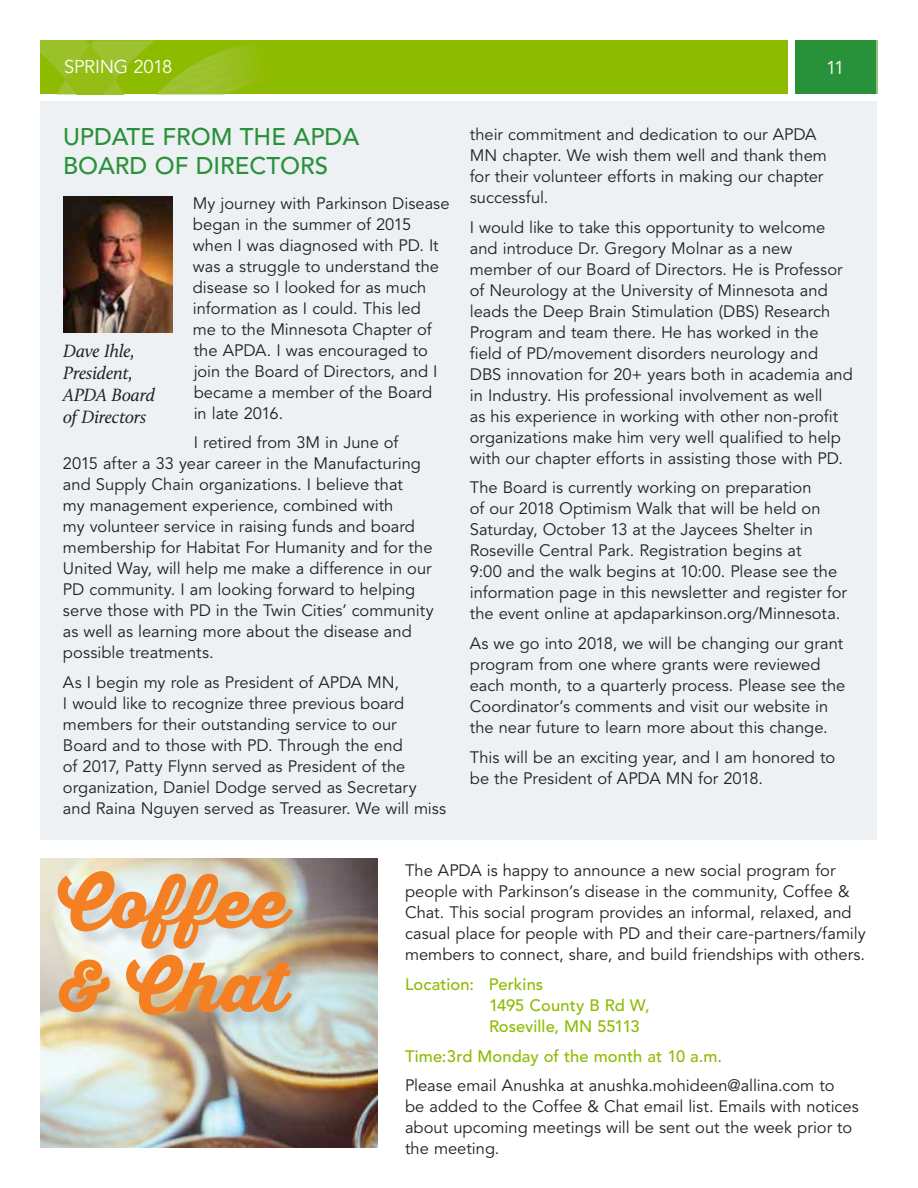
<style>
.page{position:relative;width:918px;height:1188px;background:#fff}
.page>*{position:absolute;margin:0;border:0;box-sizing:border-box;transform-origin:0 0}
.t1{font:900 67.5px/83.6px "Thirsty Script";letter-spacing:.01em;color:#f58023}
.t2{font:500 24px/28.8px "Avenir LT Std";color:#2a913b}
.t3{font:italic 18.45px/22px "Calluna";letter-spacing:-.01em;color:#231f20}
.t4{font:18.45px "Avenir LT Std";letter-spacing:-.02em;color:#fff}
.t5{font:16.5px/21px "Avenir LT Std";color:#231f20}
.t6{font:500 16.5px/21px "Avenir LT Std";letter-spacing:.005em;color:#8dbb00}
</style>
<div class="page">
<div style="left:40px;top:40px;width:748px;height:54px;background:#8dbb00"></div>
<svg style="left:40px;top:40px;width:218px;height:54px"></svg>
<div style="left:795px;top:40px;width:83px;height:54px;background:#94c37e"></div>
<div style="left:795px;top:40px;width:81px;height:54px;background:#2a913b"></div>
<div style="left:40px;top:102px;width:838px;height:738px;background:#edf1f3"></div>
<img style="left:63px;top:196px;width:110px;height:137px">
<img style="left:40px;top:859px;width:338px;height:289px">
<div style="left:60px;top:874px;width:251px;height:159px;background:#231f20;opacity:.16"></div>
<p class="t4" style="left:64px;top:56px;width:110px">SPRING 2018</p>
<p class="t4" style="left:826px;top:58px;width:20px">11</p>
<h2 class="t2" style="left:63px;top:123px;width:298px">UPDATE FROM THE APDA<br>BOARD OF DIRECTORS</h2>
<p class="t5" style="left:193px;top:193px;width:258px">My journey with Parkinson Disease began in the summer of 2015 when I was diagnosed with PD. It was a struggle to understand the disease so I looked for as much information as I could. This led<br>me to the Minnesota Chapter of the APDA. I was encouraged to join the Board of Directors, and I became a member of the Board<br>in late 2016.</p>
<p class="t5" style="left:63px;top:433px;width:372px;text-indent:131px">I retired from 3M in June of 2015 after a 33 year career in the Manufacturing and Supply Chain organizations. I believe that<br>my management experience, combined with<br>my volunteer service in raising funds and board membership for Habitat For Humanity and for the United Way, will help me make a difference in our PD community. I am looking forward to helping serve those with PD in the Twin Cities’ community as well as learning more about the disease and possible treatments.</p>
<p class="t5" style="left:63px;top:672px;width:385px">As I begin my role as President of APDA MN,<br>I would like to recognize three previous board members for their outstanding service to our<br>Board and to those with PD. Through the end<br>of 2017, Patty Flynn served as President of the organization, Daniel Dodge served as Secretary and Raina Nguyen served as Treasurer. We will miss</p>
<p class="t3" style="left:63px;top:339px;width:93px">Dave Ihle,<br>President,<br>APDA Board of Directors</p>
<p class="t5" style="left:470px;top:124px;width:359px">their commitment and dedication to our APDA MN chapter. We wish them well and thank them for their volunteer efforts in making our chapter successful.</p>
<p class="t5" style="left:470px;top:217px;width:385px">I would like to take this opportunity to welcome and introduce Dr. Gregory Molnar as a new member of our Board of Directors. He is Professor of Neurology at the University of Minnesota and leads the Deep Brain Stimulation (DBS) Research Program and team there. He has worked in the field of PD/movement disorders neurology and DBS innovation for 20+ years both in academia and in Industry. His professional involvement as well<br>as his experience in working with other non-profit organizations make him very well qualified to help with our chapter efforts in assisting those with PD.</p>
<p class="t5" style="left:470px;top:478px;width:379px">The Board is currently working on preparation<br>of our 2018 Optimism Walk that will be held on Saturday, October 13 at the Jaycees Shelter in Roseville Central Park. Registration begins at<br>9:00 and the walk begins at 10:00. Please see the information page in this newsletter and register for the event online at apdaparkinson.org/Minnesota.</p>
<p class="t5" style="left:470px;top:633px;width:377px">As we go into 2018, we will be changing our grant program from one where grants were reviewed each month, to a quarterly process. Please see the Coordinator’s comments and visit our website in the near future to learn more about this change.</p>
<p class="t5" style="left:470px;top:747px;width:367px">This will be an exciting year, and I am honored to be the President of APDA MN for 2018.</p>
<h1 class="t1" style="left:58px;top:861px;width:231px">Coffee &amp; Chat</h1>
<p class="t5" style="left:405px;top:861px;width:462px">The APDA is happy to announce a new social program for people with Parkinson’s disease in the community, Coffee &amp; Chat. This social program provides an informal, relaxed, and casual place for people with PD and their care-partners/family members to connect, share, and build friendships with others.</p>
<p class="t6" style="left:489px;top:974px;width:162px;text-indent:-84px">Location: Perkins<br>1495 County B Rd W,<br>Roseville, MN 55113</p>
<p class="t6" style="left:405px;top:1046px;width:319px">Time:3rd Monday of the month at 10 a.m.</p>
<p class="t5" style="left:405px;top:1076px;width:455px">Please email Anushka at anushka.mohideen@allina.com to<br>be added to the Coffee &amp; Chat email list. Emails with notices about upcoming meetings will be sent out the week prior to the meeting.</p>
</div>
